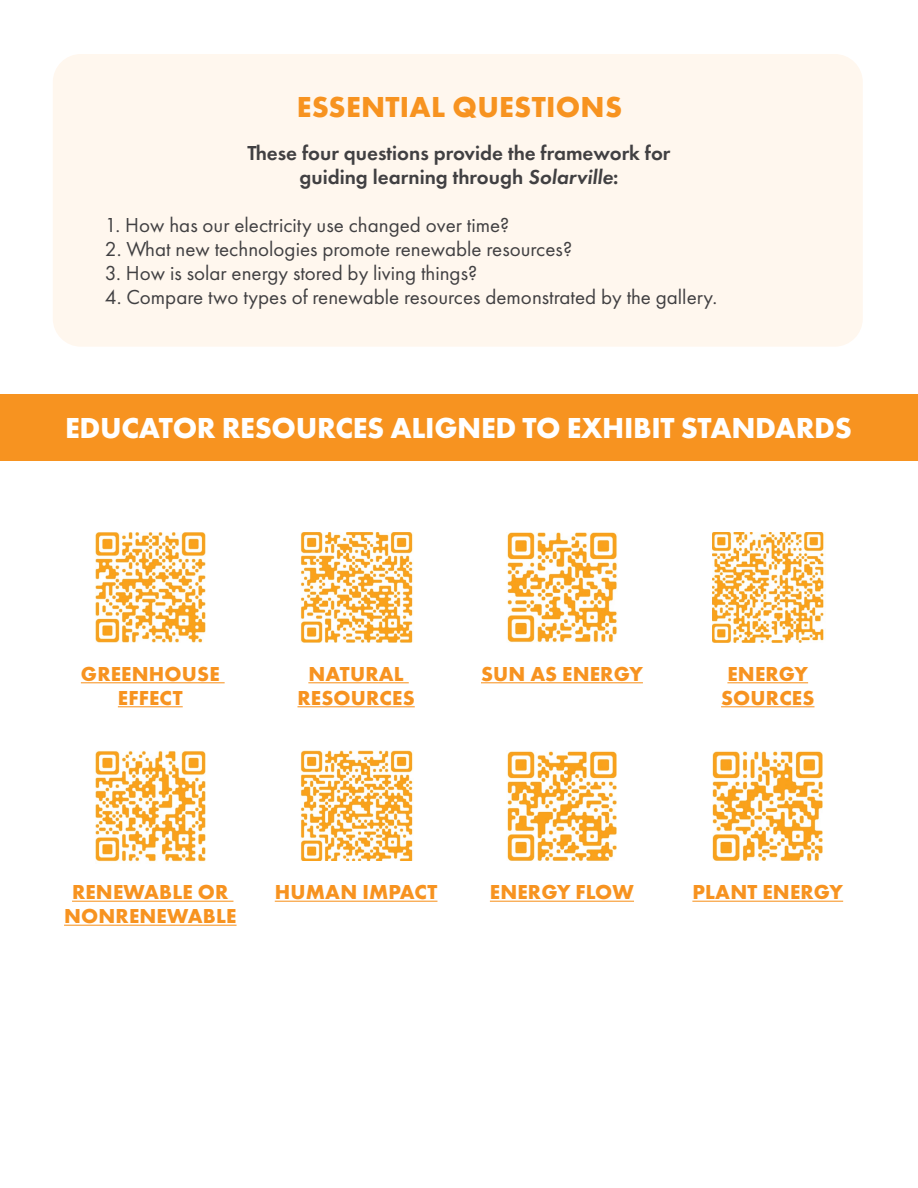
<style>
.page{position:relative;width:918px;height:1188px;background:#fff}
.page>*{position:absolute;margin:0;border:0;box-sizing:border-box;transform-origin:0 0}
.t1{font:700 30px "Futura PT";letter-spacing:-.01em;color:#fff}
.t2{font:700 30px "Futura PT";letter-spacing:.01em;color:#f79320}
.t3{font:21px "Futura PT";color:#414042}
.t4{font:700 21px/24px "Futura PT";letter-spacing:.01em;color:#f79320;text-align:center}
.t5{font:600 21px/24px "Futura PT";color:#414042;text-align:center}
.s1{font-style:italic}
</style>
<div class="page">
<div style="left:53px;top:54px;width:810px;height:293px;background:#fff7ee;border-radius:28px"></div>
<div style="left:0;top:395px;width:918px;height:66px;background:#f79320"></div>
<hr style="left:81px;top:682px;width:144px;height:1px;background:#f79320">
<hr style="left:118px;top:706px;width:65px;height:1px;background:#f79320">
<hr style="left:308px;top:682px;width:101px;height:1px;background:#f79320">
<hr style="left:297px;top:706px;width:118px;height:1px;background:#f79320">
<hr style="left:481px;top:682px;width:162px;height:1px;background:#f79320">
<hr style="left:727px;top:682px;width:81px;height:1px;background:#f79320">
<hr style="left:721px;top:706px;width:94px;height:1px;background:#f79320">
<hr style="left:72px;top:901px;width:161px;height:1px;background:#f79320">
<hr style="left:64px;top:925px;width:173px;height:1px;background:#f79320">
<hr style="left:275px;top:901px;width:162px;height:1px;background:#f79320">
<hr style="left:490px;top:901px;width:144px;height:1px;background:#f79320">
<hr style="left:692px;top:901px;width:151px;height:1px;background:#f79320">
<img style="left:507px;top:751px;width:109px;height:110px">
<img style="left:301px;top:751px;width:112px;height:110px">
<img style="left:96px;top:751px;width:109px;height:111px">
<img style="left:712px;top:532px;width:112px;height:110px">
<img style="left:507px;top:532px;width:110px;height:110px">
<img style="left:301px;top:532px;width:112px;height:110px">
<img style="left:96px;top:532px;width:109px;height:110px">
<img style="left:712px;top:751px;width:110px;height:110px">
<h1 class="t2" style="left:297px;top:88px;width:327px">ESSENTIAL QUESTIONS</h1>
<p class="t5" style="left:248px;top:141px;width:424px">These four questions provide the framework for guiding learning through <span class="s1">Solarville</span>:</p>
<p class="t3" style="left:105px;top:213px;width:406px">1. How has our electricity use changed over time?</p>
<p class="t3" style="left:105px;top:237px;width:469px">2. What new technologies promote renewable resources?</p>
<p class="t3" style="left:105px;top:261px;width:374px">3. How is solar energy stored by living things?</p>
<p class="t3" style="left:105px;top:285px;width:614px">4. Compare two types of renewable resources demonstrated by the gallery.</p>
<h1 class="t1" style="left:65px;top:409px;width:788px">EDUCATOR RESOURCES ALIGNED TO EXHIBIT STANDARDS</h1>
<p class="t4" style="left:81px;top:661px;width:140px">GREENHOUSE<br>EFFECT</p>
<p class="t4" style="left:297px;top:661px;width:119px">NATURAL<br>RESOURCES</p>
<p class="t4" style="left:481px;top:661px;width:163px">SUN AS ENERGY</p>
<p class="t4" style="left:721px;top:661px;width:95px">ENERGY<br>SOURCES</p>
<p class="t4" style="left:64px;top:880px;width:174px">RENEWABLE OR<br>NONRENEWABLE</p>
<p class="t4" style="left:275px;top:880px;width:164px">HUMAN IMPACT</p>
<p class="t4" style="left:490px;top:880px;width:146px">ENERGY FLOW</p>
<p class="t4" style="left:692px;top:880px;width:152px">PLANT ENERGY</p>
</div>
